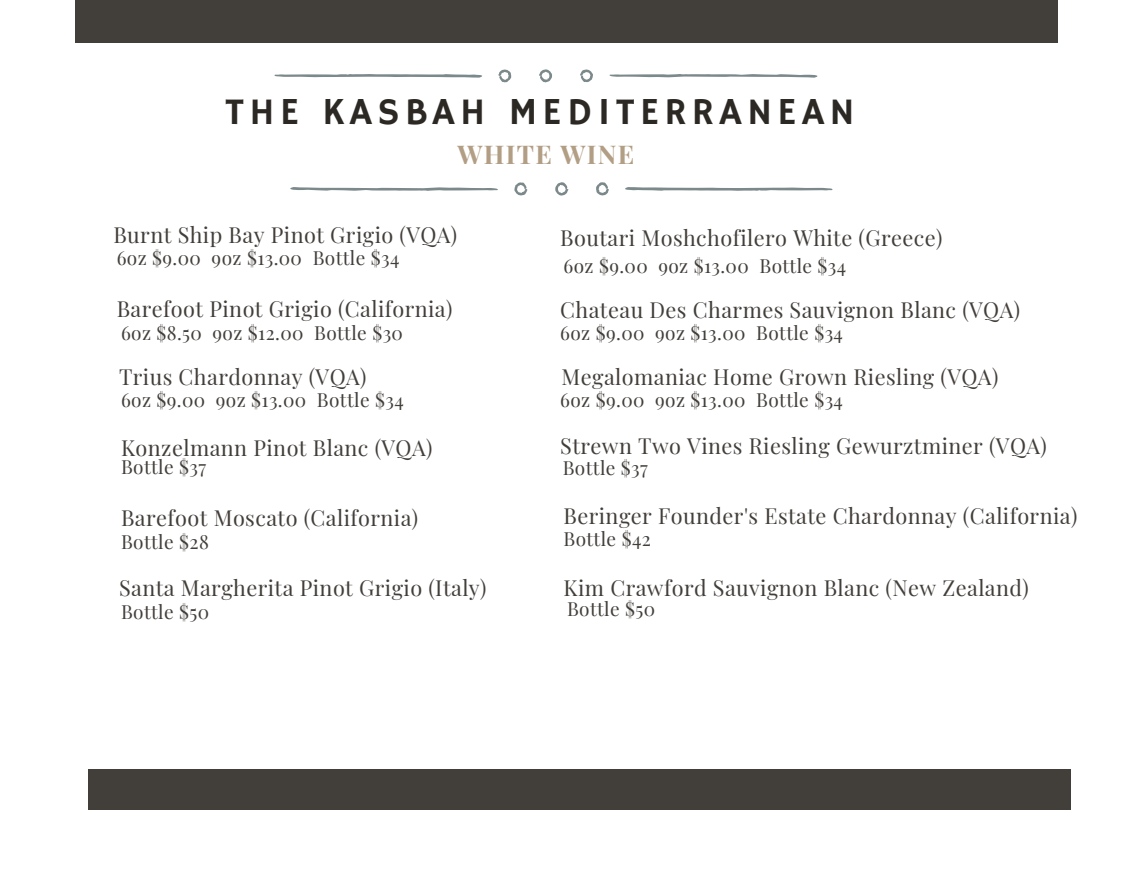
<style>
.page{position:relative;width:1134px;height:871px;background:#fff}
.page>*{position:absolute;margin:0;border:0;box-sizing:border-box;transform-origin:0 0}
.t1{font:38.02px "Hammersmith One";letter-spacing:.14em;color:#2c2824}
.t2{font:700 25.88px "Playfair Display";letter-spacing:.05em;color:#b29e84}
.t3{font:21.6px "Playfair Display";letter-spacing:.02em;color:#423e3a}
.t4{font:19.12px "Playfair Display";letter-spacing:.02em;color:#423e3a}
</style>
<div class="page">
<div style="left:76px;top:0;width:982px;height:42px;background:#423e3a"></div>
<svg style="left:290px;top:187px;width:208px;height:4px"></svg>
<svg style="left:625px;top:187px;width:208px;height:4px"></svg>
<svg style="left:555px;top:182px;width:13px;height:14px"></svg>
<svg style="left:514px;top:182px;width:14px;height:14px"></svg>
<svg style="left:596px;top:182px;width:13px;height:14px"></svg>
<svg style="left:609px;top:74px;width:208px;height:4px"></svg>
<svg style="left:274px;top:74px;width:208px;height:4px"></svg>
<svg style="left:539px;top:69px;width:13px;height:13px"></svg>
<svg style="left:580px;top:69px;width:13px;height:13px"></svg>
<svg style="left:498px;top:69px;width:13px;height:13px"></svg>
<div style="left:88px;top:769px;width:982px;height:40px;background:#423e3a"></div>
<h1 class="t1" style="left:225px;top:90px;width:631px">THE KASBAH MEDITERRANEAN</h1>
<p class="t2" style="left:458px;top:136px;width:178px">WHITE WINE</p>
<p class="t3" style="left:113px;top:219px;width:345px">Burnt Ship Bay Pinot Grigio (VQA)</p>
<p class="t3" style="left:560px;top:223px;width:384px">Boutari Moshchofilero White (Greece)</p>
<p class="t4" style="left:564px;top:252px;width:284px">6oz $9.00 9oz $13.00 Bottle $34</p>
<p class="t3" style="left:117px;top:293px;width:337px">Barefoot Pinot Grigio (California)</p>
<p class="t3" style="left:560px;top:295px;width:461px">Chateau Des Charmes Sauvignon Blanc (VQA)</p>
<p class="t4" style="left:117px;top:244px;width:284px">6oz $9.00 9oz $13.00 Bottle $34</p>
<p class="t4" style="left:121px;top:319px;width:284px">6oz $8.50 9oz $12.00 Bottle $30</p>
<p class="t4" style="left:560px;top:319px;width:284px">6oz $9.00 9oz $13.00 Bottle $34</p>
<p class="t3" style="left:119px;top:362px;width:249px">Trius Chardonnay (VQA)</p>
<p class="t3" style="left:562px;top:362px;width:438px">Megalomaniac Home Grown Riesling (VQA)</p>
<p class="t4" style="left:121px;top:386px;width:284px">6oz $9.00 9oz $13.00 Bottle $34</p>
<p class="t4" style="left:560px;top:387px;width:284px">6oz $9.00 9oz $13.00 Bottle $34</p>
<p class="t3" style="left:121px;top:433px;width:313px">Konzelmann Pinot Blanc (VQA)</p>
<p class="t3" style="left:560px;top:430px;width:488px">Strewn Two Vines Riesling Gewurztminer (VQA)</p>
<p class="t4" style="left:121px;top:453px;width:87px">Bottle $37</p>
<p class="t4" style="left:563px;top:454px;width:87px">Bottle $37</p>
<p class="t3" style="left:121px;top:503px;width:299px">Barefoot Moscato (California)</p>
<p class="t4" style="left:121px;top:529px;width:89px">Bottle $28</p>
<p class="t3" style="left:564px;top:500px;width:515px">Beringer Founder's Estate Chardonnay (California)</p>
<p class="t4" style="left:564px;top:526px;width:89px">Bottle $42</p>
<p class="t3" style="left:119px;top:573px;width:369px">Santa Margherita Pinot Grigio (Italy)</p>
<p class="t4" style="left:121px;top:599px;width:90px">Bottle $50</p>
<p class="t3" style="left:564px;top:572px;width:467px">Kim Crawford Sauvignon Blanc (New Zealand)</p>
<p class="t4" style="left:567px;top:596px;width:90px">Bottle $50</p>
</div>
